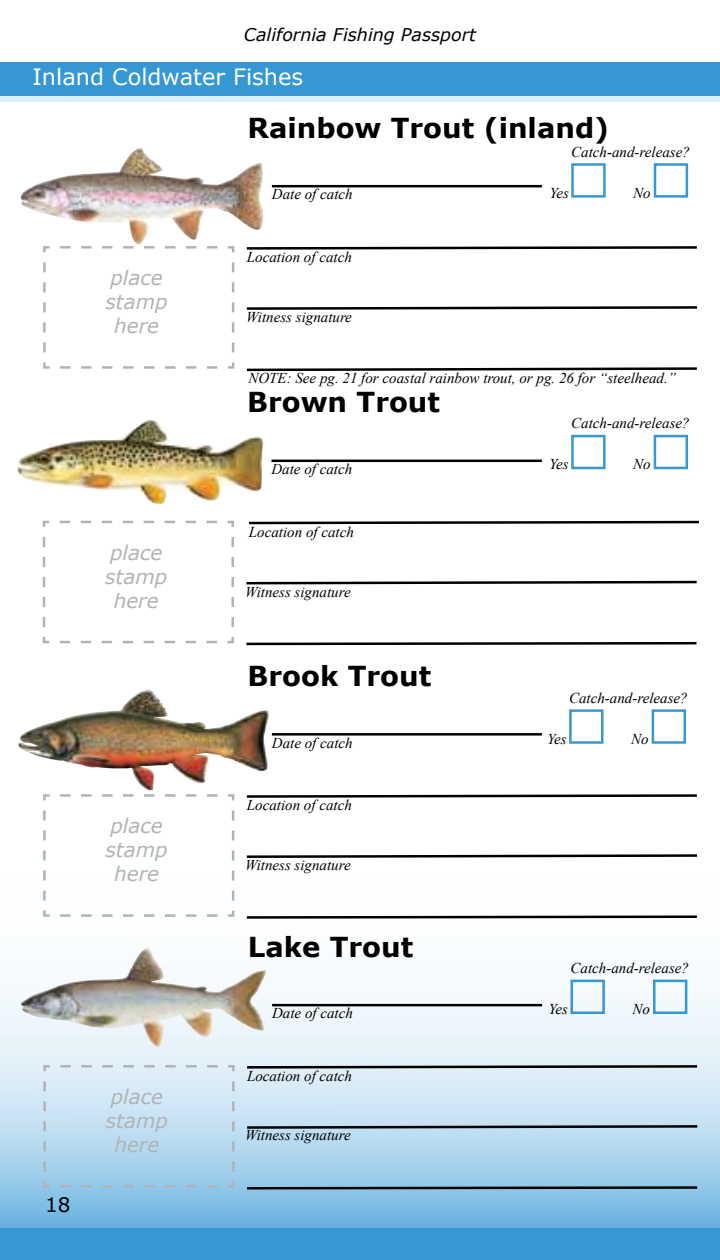
<style>
.page{position:relative;width:720px;height:1260px;background:#fff}
.page>*{position:absolute;margin:0;border:0;box-sizing:border-box;transform-origin:0 0}
.t1{font:700 27.5px "Verdana";color:#000}
.t2{font:22.5px "Verdana";color:#fff}
.t3{font:italic 20px/24px "Verdana";color:#b1b4b6;text-align:center}
.t4{font:20px "Verdana";color:#000}
.t5{font:italic 17.5px "Verdana";color:#000}
.t6{font:italic 15px "Times New Roman";color:#000}
</style>
<div class="page">
<svg style="left:0;top:719px;width:720px;height:509px"></svg>
<div style="left:0;top:73px;width:720px;height:29px;background:#d6f0fc"></div>
<div style="left:0;top:63px;width:720px;height:33px;background:#3598d4"></div>
<hr style="left:272px;top:185px;width:270px;height:2px;background:#000">
<svg style="left:246px;top:246px;width:451px;height:4px"></svg>
<svg style="left:246px;top:306px;width:451px;height:4px"></svg>
<svg style="left:246px;top:367px;width:451px;height:5px"></svg>
<hr style="left:271px;top:460px;width:271px;height:2px;background:#000">
<svg style="left:249px;top:520px;width:450px;height:5px"></svg>
<svg style="left:246px;top:580px;width:451px;height:5px"></svg>
<hr style="left:246px;top:642px;width:450px;height:3px;background:#000">
<hr style="left:272px;top:733px;width:270px;height:3px;background:#000">
<svg style="left:244px;top:793px;width:455px;height:6px"></svg>
<svg style="left:244px;top:853px;width:456px;height:6px"></svg>
<svg style="left:247px;top:915px;width:450px;height:4px;background:#5e5e5e"></svg>
<svg style="left:43px;top:246px;width:192px;height:123px"></svg>
<svg style="left:42px;top:520px;width:192px;height:124px"></svg>
<svg style="left:42px;top:793px;width:194px;height:125px"></svg>
<div style="left:0;top:1228px;width:720px;height:32px;background:#3598d4"></div>
<hr style="left:272px;top:1004px;width:270px;height:2px;background:#000">
<svg style="left:245px;top:1064px;width:455px;height:6px;background:#838c91"></svg>
<svg style="left:245px;top:1124px;width:455px;height:6px;background:#72838e"></svg>
<svg style="left:247px;top:1186px;width:450px;height:4px;background:#364a56"></svg>
<svg style="left:42px;top:1064px;width:194px;height:125px;background:#bfddef"></svg>
<div style="left:654px;top:163px;width:34px;height:35px;border:2px solid #3598d4"></div>
<div style="left:571px;top:163px;width:35px;height:35px;border:2px solid #3598d4"></div>
<div style="left:654px;top:435px;width:34px;height:34px;border:2px solid #3598d4"></div>
<div style="left:571px;top:435px;width:35px;height:34px;border:2px solid #3598d4"></div>
<div style="left:652px;top:709px;width:34px;height:35px;border:2px solid #3598d4"></div>
<div style="left:569px;top:709px;width:35px;height:35px;border:2px solid #3598d4"></div>
<div style="left:653px;top:980px;width:34px;height:34px;border:2px solid #3598d4"></div>
<div style="left:571px;top:980px;width:34px;height:34px;border:2px solid #3598d4"></div>
<img style="left:21px;top:148px;width:242px;height:82px">
<img style="left:17px;top:420px;width:247px;height:85px">
<img style="left:140px;top:701px;width:130px;height:88px">
<img style="left:50px;top:947px;width:215px;height:99px">
<p class="t5" style="left:244px;top:23px;width:234px">California Fishing Passport</p>
<h2 class="t2" style="left:32px;top:63px;width:272px">Inland Coldwater Fishes</h2>
<h1 class="t1" style="left:248px;top:110px;width:363px">Rainbow Trout (inland)</h1>
<h3 class="t3" style="left:106px;top:265px;width:64px">place stamp here</h3>
<h3 class="t3" style="left:105px;top:540px;width:64px">place stamp here</h3>
<h3 class="t3" style="left:106px;top:813px;width:64px">place stamp here</h3>
<h3 class="t4" style="left:45px;top:1192px;width:12px">18</h3>
<h3 class="t4" style="left:45px;top:1195px;width:12px">18</h3>
<h3 class="t3" style="left:106px;top:1084px;width:64px">place stamp here</h3>
<p class="t6" style="left:272px;top:184px;width:82px">Date of catch</p>
<p class="t6" style="left:247px;top:247px;width:106px">Location of catch</p>
<p class="t6" style="left:246px;top:306px;width:107px">Witness signature</p>
<p class="t6" style="left:571px;top:141px;width:120px">Catch-and-release?</p>
<p class="t6" style="left:549px;top:182px;width:21px">Yes</p>
<p class="t6" style="left:633px;top:182px;width:19px">No</p>
<p class="t6" style="left:248px;top:368px;width:429px">NOTE: See pg. 21 for coastal rainbow trout, or pg. 26 for “steelhead.”</p>
<h1 class="t1" style="left:247px;top:385px;width:194px">Brown Trout</h1>
<p class="t6" style="left:271px;top:459px;width:82px">Date of catch</p>
<p class="t6" style="left:249px;top:522px;width:107px">Location of catch</p>
<p class="t6" style="left:245px;top:581px;width:107px">Witness signature</p>
<h1 class="t1" style="left:248px;top:658px;width:185px">Brook Trout</h1>
<p class="t6" style="left:272px;top:732px;width:82px">Date of catch</p>
<p class="t6" style="left:247px;top:795px;width:106px">Location of catch</p>
<p class="t6" style="left:245px;top:855px;width:107px">Witness signature</p>
<h1 class="t1" style="left:248px;top:929px;width:167px">Lake Trout</h1>
<p class="t6" style="left:272px;top:1003px;width:82px">Date of catch</p>
<p class="t6" style="left:247px;top:1066px;width:106px">Location of catch</p>
<p class="t6" style="left:245px;top:1125px;width:107px">Witness signature</p>
<p class="t6" style="left:571px;top:413px;width:120px">Catch-and-release?</p>
<p class="t6" style="left:549px;top:454px;width:21px">Yes</p>
<p class="t6" style="left:633px;top:454px;width:19px">No</p>
<p class="t6" style="left:569px;top:688px;width:120px">Catch-and-release?</p>
<p class="t6" style="left:547px;top:729px;width:21px">Yes</p>
<p class="t6" style="left:631px;top:728px;width:19px">No</p>
<p class="t6" style="left:571px;top:958px;width:120px">Catch-and-release?</p>
<p class="t6" style="left:549px;top:999px;width:21px">Yes</p>
<p class="t6" style="left:632px;top:999px;width:19px">No</p>
</div>
